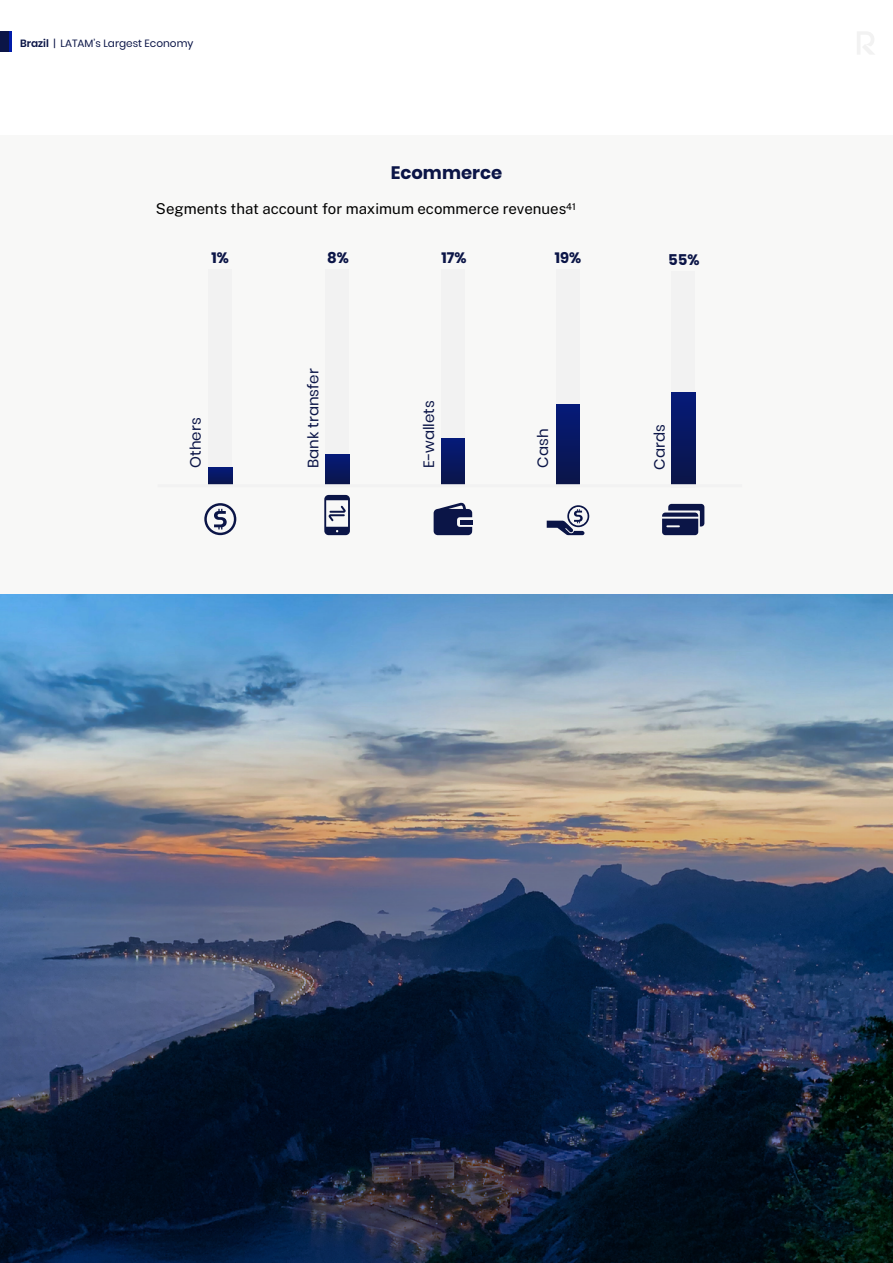
<style>
.page{position:relative;width:893px;height:1263px;background:#fff}
.page>*{position:absolute;margin:0;border:0;box-sizing:border-box;transform-origin:0 0}
.t1{font:700 18px "Poppins";color:#0b1547}
.t2{font:100 15px "Public Sans";color:#000}
.t3{font:15px "Poppins";color:#0b1547}
.t4{font:700 15px "Poppins";color:#0b1547}
.t5{font:10.5px "Poppins";color:#0b1547}
.s1{font-weight:600}
</style>
<div class="page">
<svg style="left:857px;top:32px;width:17px;height:22px"></svg>
<svg style="left:8px;top:31px;width:4px;height:21px"></svg>
<div style="left:0;top:31px;width:8px;height:21px;background:#0b1547"></div>
<div style="left:0;top:135px;width:893px;height:459px;background:#f8f8f7"></div>
<div style="left:441px;top:270px;width:24px;height:216px;background:#f2f2f2"></div>
<svg style="left:441px;top:439px;width:24px;height:45px"></svg>
<div style="left:325px;top:270px;width:24px;height:216px;background:#f2f2f2"></div>
<svg style="left:325px;top:454px;width:24px;height:30px"></svg>
<div style="left:208px;top:270px;width:24px;height:216px;background:#f2f2f2"></div>
<svg style="left:208px;top:468px;width:24px;height:16px"></svg>
<div style="left:556px;top:270px;width:24px;height:216px;background:#f2f2f2"></div>
<svg style="left:556px;top:405px;width:24px;height:79px;background:#071760"></svg>
<div style="left:671px;top:272px;width:24px;height:216px;background:#f2f2f2"></div>
<svg style="left:671px;top:393px;width:24px;height:91px;background:#071760"></svg>
<hr style="left:158px;top:484px;width:584px;height:3px;background:#f2f2f2">
<svg style="left:662px;top:504px;width:42px;height:31px"></svg>
<svg style="left:324px;top:495px;width:26px;height:40px"></svg>
<svg style="left:204px;top:503px;width:32px;height:32px"></svg>
<svg style="left:547px;top:505px;width:42px;height:30px"></svg>
<svg style="left:434px;top:502px;width:38px;height:33px"></svg>
<hr style="left:460px;top:520px;width:12px;height:4px;background:#0b1547">
<img style="left:0;top:594px;width:893px;height:669px">
<p class="t5" style="left:20px;top:37px;width:175px"><span class="s1">Brazil</span> | LATAM’s Largest Economy</p>
<p class="t1" style="left:391px;top:162px;width:113px">Ecommerce</p>
<p class="t2" style="left:156px;top:198px;width:421px">Segments that account for maximum ecommerce revenues41</p>
<p class="t4" style="left:327px;top:249px;width:23px">8%</p>
<p class="t4" style="left:441px;top:249px;width:27px">17%</p>
<p class="t4" style="left:212px;top:249px;width:19px">1%</p>
<p class="t4" style="left:555px;top:249px;width:28px">19%</p>
<p class="t3" style="left:187px;top:468px;width:51px;rotate:-90deg">Others</p>
<p class="t3" style="left:305px;top:468px;width:101px;rotate:-90deg">Bank transfer</p>
<p class="t3" style="left:420px;top:468px;width:69px;rotate:-90deg">E-wallets</p>
<p class="t3" style="left:534px;top:468px;width:40px;rotate:-90deg">Cash</p>
<p class="t4" style="left:668px;top:251px;width:33px">55%</p>
<p class="t3" style="left:651px;top:470px;width:47px;rotate:-90deg">Cards</p>
</div>
